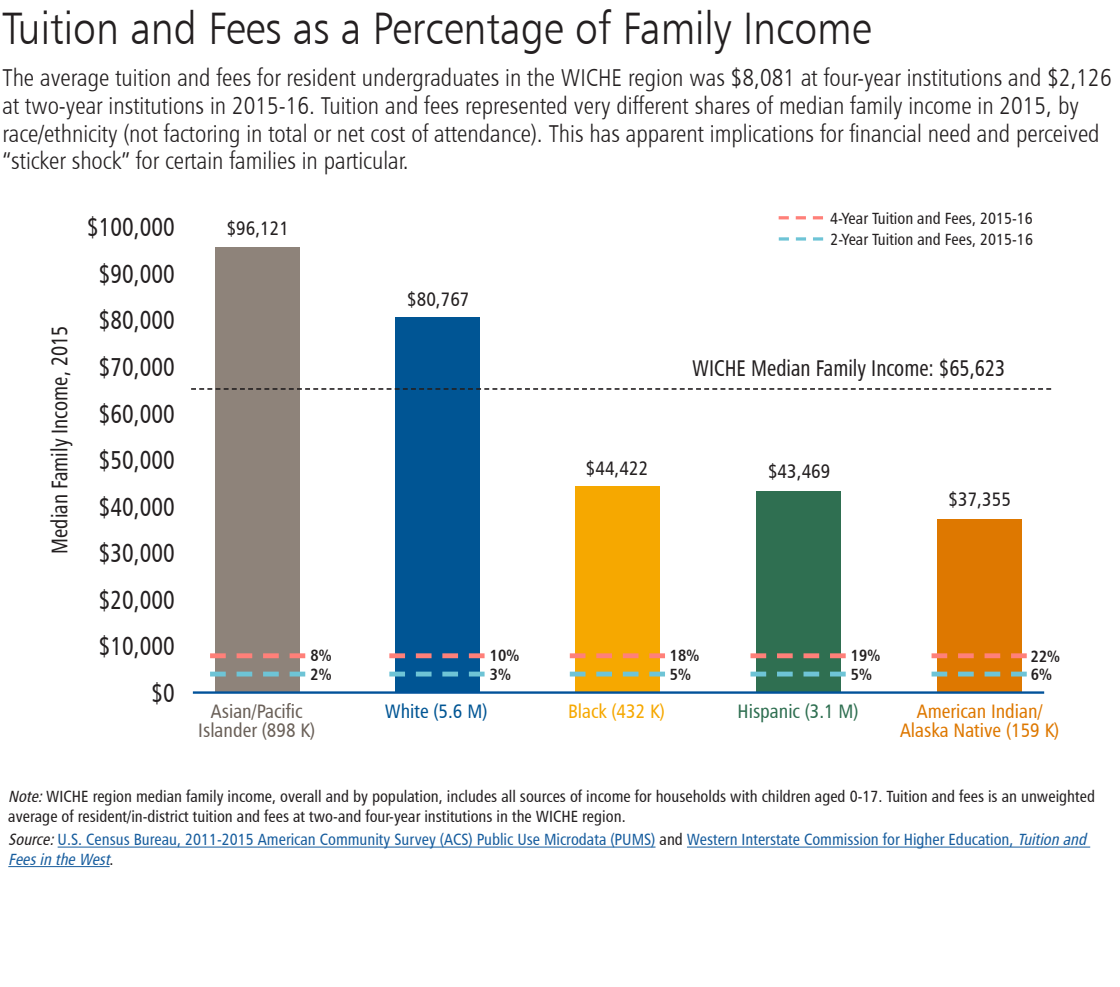
<style>
.page{position:relative;width:1120px;height:987px;background:#fff}
.page>*{position:absolute;margin:0;border:0;box-sizing:border-box;transform-origin:0 0}
.t1{font:45.5px "Humanist 777 BT Light B";color:#231f20;scale:.9 1}
.t2{font:26.07px "Humanist 777 BT Roman Condensed B";color:#231f20;scale:.91 1}
.t3{font:24.32px/27.7px "Humanist 777 BT Light Condensed B";color:#231f20}
.t4{font:22.75px "Humanist 777 BT Roman Condensed B";color:#231f20;scale:.91 1}
.notes_source_text{font:19.6px "Humanist 777 BT Roman Condensed B";color:#231f20}
.notes_source_text-2{font:19.6px/19.6px "Humanist 777 BT Roman Condensed B";color:#de7800;text-align:center}
.notes_source_text-3{font:19.6px/19.6px "Humanist 777 BT Roman Condensed B";color:#6a6058;text-align:center}
.notes_source_text-4{font:19.6px "Humanist 777 BT Roman Condensed B";color:#2f6f51}
.notes_source_text-5{font:19.6px "Humanist 777 BT Roman Condensed B";color:#005594}
.notes_source_text-6{font:19.6px "Humanist 777 BT Roman Condensed B";color:#f6a800}
.notes_source_text-7{font:16.28px/19.6px "Humanist 777 BT Roman Condensed B";color:#231f20}
.notes_source_text-8{font:16.28px/19.6px "Humanist 777 BT Roman Condensed B";color:#175d9e}
.notes_source_text-9{font:16.28px "Humanist 777 BT Bold Condensed B";color:#231f20}
.s1{font-style:italic}
.s2{font-style:italic;color:#231f20}
.s3{color:#231f20}
</style>
<div class="page">
<hr style="left:58px;top:847px;width:598px;height:1px;background:#175d9e">
<hr style="left:687px;top:847px;width:403px;height:1px;background:#175d9e">
<hr style="left:8px;top:866px;width:102px;height:1px;background:#175d9e">
<div style="left:216px;top:247px;width:84px;height:445px;background:#8e837a"></div>
<div style="left:395px;top:317px;width:84px;height:375px;background:#005594"></div>
<div style="left:575px;top:486px;width:85px;height:206px;background:#f6a800"></div>
<div style="left:756px;top:491px;width:84px;height:201px;background:#2f6f51"></div>
<div style="left:937px;top:519px;width:84px;height:173px;background:#de7800"></div>
<hr style="left:193px;top:691px;width:851px;height:3px;background:#01529a">
<svg style="left:210px;top:672px;width:95px;height:5px"></svg>
<svg style="left:210px;top:653px;width:95px;height:5px"></svg>
<svg style="left:191px;top:388px;width:860px;height:2px"></svg>
<svg style="left:779px;top:216px;width:44px;height:3px"></svg>
<svg style="left:779px;top:237px;width:44px;height:4px"></svg>
<svg style="left:389px;top:672px;width:96px;height:5px"></svg>
<svg style="left:389px;top:653px;width:96px;height:5px"></svg>
<svg style="left:570px;top:672px;width:95px;height:5px"></svg>
<svg style="left:570px;top:653px;width:95px;height:5px"></svg>
<svg style="left:751px;top:672px;width:95px;height:5px"></svg>
<svg style="left:751px;top:653px;width:95px;height:5px"></svg>
<svg style="left:932px;top:672px;width:95px;height:5px"></svg>
<svg style="left:932px;top:653px;width:95px;height:5px"></svg>
<p class="t1" style="left:2px;top:0;width:967px">Tuition and Fees as a Percentage of Family Income</p>
<p class="t3" style="left:2px;top:64px;width:1111px">The average tuition and fees for resident undergraduates in the WICHE region was $8,081 at four-year institutions and $2,126 at two-year institutions in 2015-16. Tuition and fees represented very different shares of median family income in 2015, by race/ethnicity (not factoring in total or net cost of attendance). This has apparent implications for financial need and perceived “sticker shock” for certain families in particular.</p>
<p class="t4" style="left:45px;top:554px;width:253px;rotate:-90deg">Median Family Income, 2015</p>
<p class="t2" style="left:87px;top:211px;width:98px">$100,000</p>
<p class="t2" style="left:99px;top:258px;width:85px">$90,000</p>
<p class="t2" style="left:99px;top:304px;width:85px">$80,000</p>
<p class="t2" style="left:99px;top:351px;width:85px">$70,000</p>
<p class="t2" style="left:99px;top:397px;width:85px">$60,000</p>
<p class="t2" style="left:99px;top:444px;width:85px">$50,000</p>
<p class="t2" style="left:99px;top:490px;width:85px">$40,000</p>
<p class="t2" style="left:99px;top:537px;width:85px">$30,000</p>
<p class="t2" style="left:99px;top:583px;width:85px">$20,000</p>
<p class="t2" style="left:99px;top:630px;width:85px">$10,000</p>
<p class="t2" style="left:151px;top:676px;width:27px">$0</p>
<p class="notes_source_text" style="left:227px;top:216px;width:64px">$96,121</p>
<p class="notes_source_text-9" style="left:310px;top:645px;width:23px">8%</p>
<p class="notes_source_text-9" style="left:310px;top:664px;width:23px">2%</p>
<p class="notes_source_text" style="left:407px;top:287px;width:64px">$80,767</p>
<p class="notes_source_text-9" style="left:490px;top:645px;width:31px">10%</p>
<p class="notes_source_text-9" style="left:490px;top:664px;width:23px">3%</p>
<p class="notes_source_text-7" style="left:830px;top:208px;width:204px">4-Year Tuition and Fees, 2015-16</p>
<p class="notes_source_text-7" style="left:830px;top:230px;width:204px">2-Year Tuition and Fees, 2015-16</p>
<p class="t4" style="left:692px;top:354px;width:346px">WICHE Median Family Income: $65,623</p>
<p class="notes_source_text" style="left:586px;top:456px;width:64px">$44,422</p>
<p class="notes_source_text" style="left:768px;top:459px;width:64px">$43,469</p>
<p class="notes_source_text-9" style="left:670px;top:645px;width:31px">18%</p>
<p class="notes_source_text-9" style="left:670px;top:664px;width:23px">5%</p>
<p class="notes_source_text-9" style="left:851px;top:645px;width:31px">19%</p>
<p class="notes_source_text-9" style="left:851px;top:664px;width:23px">5%</p>
<p class="notes_source_text" style="left:949px;top:487px;width:64px">$37,355</p>
<p class="notes_source_text-9" style="left:1031px;top:646px;width:31px">22%</p>
<p class="notes_source_text-9" style="left:1031px;top:664px;width:23px">6%</p>
<p class="notes_source_text-3" style="left:198px;top:701px;width:118px">Asian/Pacific<br>Islander (898 K)</p>
<p class="notes_source_text-5" style="left:385px;top:699px;width:104px">White (5.6 M)</p>
<p class="notes_source_text-6" style="left:568px;top:699px;width:98px">Black (432 K)</p>
<p class="notes_source_text-4" style="left:738px;top:699px;width:123px">Hispanic (3.1 M)</p>
<p class="notes_source_text-2" style="left:900px;top:701px;width:161px">American Indian/<br>Alaska Native (159 K)</p>
<p class="notes_source_text-7" style="left:8px;top:786px;width:1088px"><span class="s1">Note:</span>WICHE region median family income, overall and by population, includes all sources of income for households with children aged 0-17. Tuition and fees is an unweighted average of resident/in-district tuition and fees at two-and four-year institutions in the WICHE region.</p>
<p class="notes_source_text-8" style="left:8px;top:830px;width:1084px"><span class="s2">Source:</span>U.S. Census Bureau, 2011-2015 American Community Survey (ACS) Public Use Microdata (PUMS) <span class="s3">and</span> Western Interstate Commission for Higher Education, <span class="s1">Tuition and<br>Feesin theWest</span><span class="s3">.</span></p>
</div>
